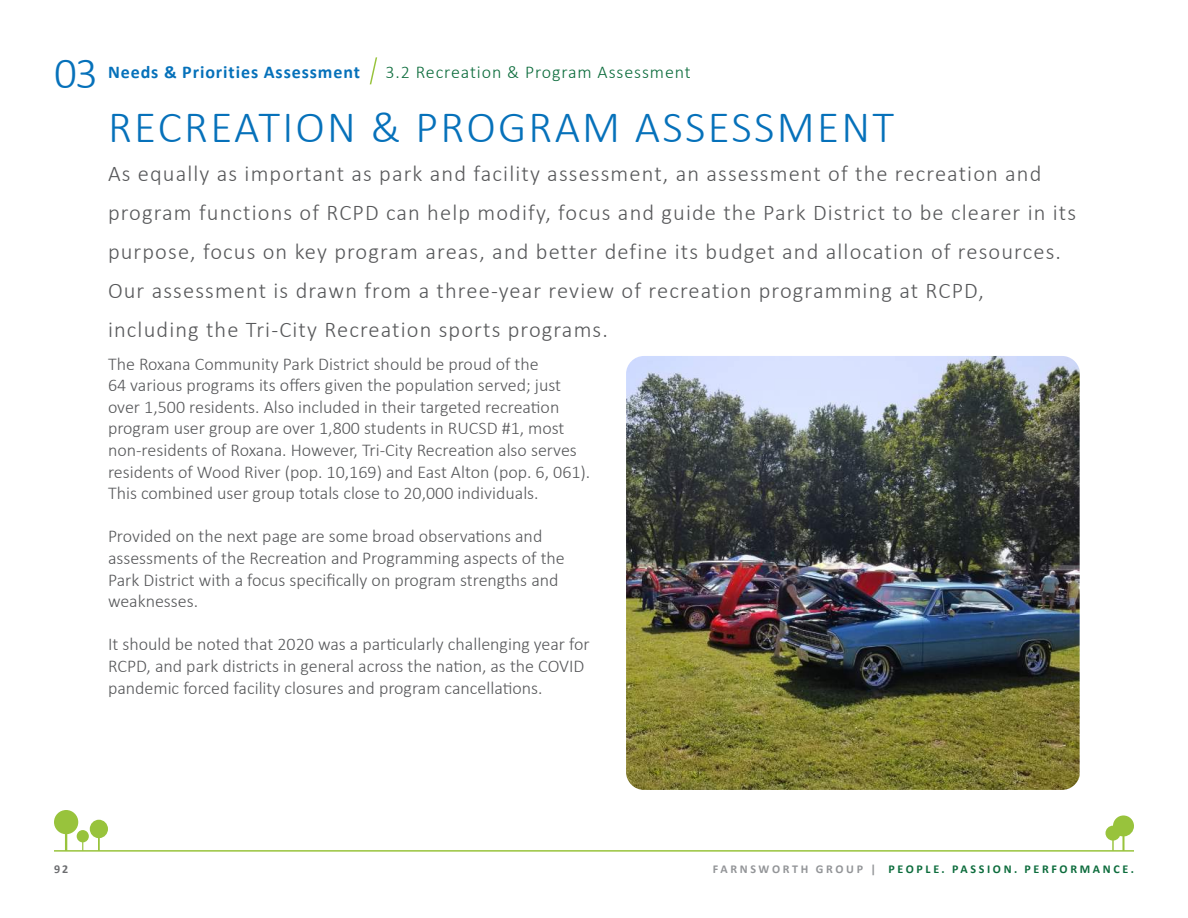
<style>
.page{position:relative;width:1188px;height:918px;background:#fff}
.page>*{position:absolute;margin:0;border:0;box-sizing:border-box;transform-origin:0 0}
.t1{font:300 45px "Calibri";letter-spacing:.05em;color:#0671ba}
.t2{font:300 22.5px/39px "Calibri";letter-spacing:.05em;color:#57585a}
.t3{font:300 18px/21.6px "Calibri";color:#57585a}
.t4{font:300 18px "Calibri";letter-spacing:.05em;color:#0c6c3c}
.t5{font:700 18px "Calibri";letter-spacing:.05em;color:#0671ba}
.t6{font:700 12px "Calibri";letter-spacing:.22em;color:#0c6c3c}
.t7{font:700 12px "Calibri";color:#6c6d70}
.s1{color:#939598}
</style>
<div class="page">
<hr style="left:54px;top:850px;width:1080px;height:2px;background:#98c33c">
<div style="left:1113px;top:815px;width:21px;height:21px;background:#98c33c;border-radius:10px"></div>
<div style="left:54px;top:810px;width:24px;height:24px;background:#98c33c;border-radius:12px"></div>
<div style="left:1106px;top:826px;width:14px;height:15px;background:#98c33c;border-radius:7px"></div>
<div style="left:90px;top:820px;width:18px;height:18px;background:#98c33c;border-radius:9px"></div>
<div style="left:77px;top:830px;width:12px;height:12px;background:#98c33c;border-radius:6px"></div>
<svg style="left:369px;top:57px;width:9px;height:28px"></svg>
<img style="left:626px;top:356px;width:454px;height:434px">
<h1 class="t1" style="left:54px;top:45px;width:45px">03</h1>
<p class="t5" style="left:108px;top:59px;width:254px">Needs &amp; Priorities Assessment</p>
<p class="t4" style="left:385px;top:60px;width:307px">3.2 Recreation &amp; Program Assessment</p>
<p class="t1" style="left:108px;top:99px;width:788px">RECREATION &amp; PROGRAM ASSESSMENT</p>
<p class="t2" style="left:108px;top:154px;width:970px">As equally as important as park and facility assessment, an assessment of the recreation and program functions of RCPD can help modify, focus and guide the Park District to be clearer in its purpose, focus on key program areas, and better define its budget and allocation of resources.<br>Our assessment is drawn from a three-year review of recreation programming at RCPD, including the Tri-City Recreation sports programs.</p>
<p class="t3" style="left:108px;top:353px;width:484px">The Roxana Community Park District should be proud of the<br>64 various programs its offers given the population served; just over 1,500 residents. Also included in their targeted recreation program user group are over 1,800 students in RUCSD #1, most non-residents of Roxana. However, Tri-City Recreation also serves residents of Wood River (pop. 10,169) and East Alton (pop. 6, 061).<br>This combined user group totals close to 20,000 individuals.</p>
<p class="t3" style="left:108px;top:526px;width:458px">Provided on the next page are some broad observations and assessments of the Recreation and Programming aspects of the Park District with a focus specifically on program strengths and weaknesses.</p>
<p class="t3" style="left:108px;top:634px;width:483px">It should be noted that 2020 was a particularly challenging year for<br>RCPD, and park districts in general across the nation, as the COVID pandemic forced facility closures and program cancellations.</p>
<p class="t7" style="left:54px;top:861px;width:16px">92</p>
<p class="t6" style="left:713px;top:861px;width:423px"><span class="s1">FARNSWORTH GROUP |</span> PEOPLE. PASSION. PERFORMANCE.</p>
</div>
